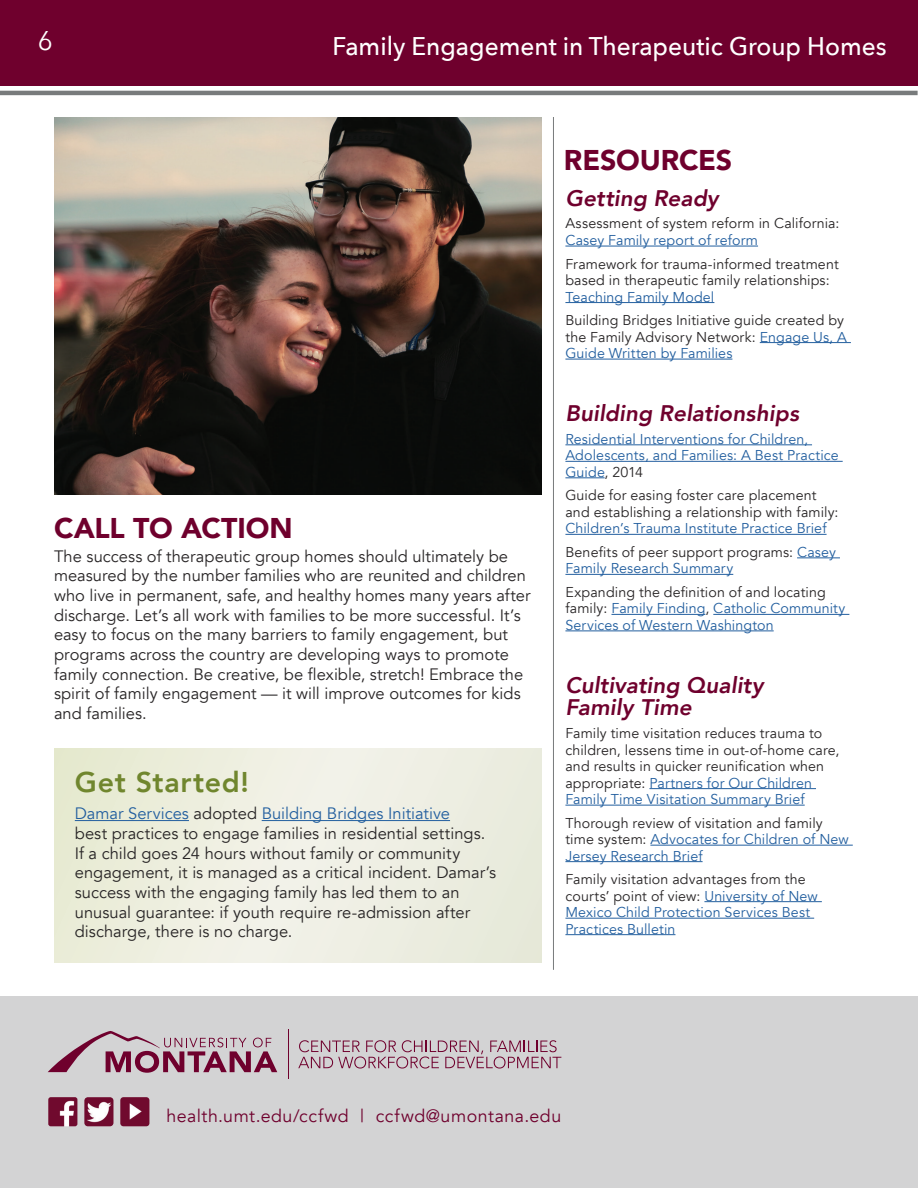
<style>
.page{position:relative;width:918px;height:1188px;background:#fff}
.page>*{position:absolute;margin:0;border:0;box-sizing:border-box;transform-origin:0 0}
.t1{font:900 28.5px "Avenir";letter-spacing:-.005em;color:#6f002d}
.t2{font:800 28.5px "Avenir";letter-spacing:.025em;color:#70862e}
.t3{font:27px "Avenir Next";color:#fff;scale:.96 1}
.t4{font:500 25.5px "Avenir Next";color:#fff;scale:.96 1}
.t5{font:italic 800 22.5px/22.5px "Avenir";letter-spacing:.005em;color:#6f002d}
.t6{font:17.85px "Avenir";letter-spacing:.03em;color:#6f002d}
.t7{font:16.5px/19.6px "Avenir";color:#282526}
.t8{font:14.25px/16.5px "Avenir";letter-spacing:.01em;color:#282526}
.t9{font:14.25px/16.5px "Avenir";letter-spacing:.01em;color:#235f9f}
.s1{color:#235f9f}
.s2{color:#282526}
</style>
<div class="page">
<div style="left:54px;top:749px;width:488px;height:213px;background:linear-gradient(to right,#edeedc,#edeee4)"></div>
<hr style="left:0;top:91px;width:918px;height:4px;background:#787b7c">
<hr style="left:553px;top:117px;width:1px;height:853px;background:#787b7c">
<div style="left:0;top:997px;width:918px;height:191px;background:#d3d3d4"></div>
<hr style="left:288px;top:1030px;width:1px;height:49px;background:#6f002d">
<hr style="left:75px;top:820px;width:114px;height:1px;background:#235f9f">
<hr style="left:262px;top:820px;width:188px;height:1px;background:#235f9f">
<hr style="left:565px;top:246px;width:193px;height:1px;background:#235f9f">
<hr style="left:565px;top:302px;width:149px;height:1px;background:#235f9f">
<hr style="left:760px;top:342px;width:91px;height:1px;background:#235f9f">
<hr style="left:565px;top:359px;width:167px;height:1px;background:#235f9f">
<hr style="left:565px;top:444px;width:247px;height:1px;background:#235f9f">
<hr style="left:565px;top:461px;width:278px;height:1px;background:#235f9f">
<hr style="left:565px;top:477px;width:40px;height:1px;background:#235f9f">
<hr style="left:565px;top:534px;width:262px;height:1px;background:#235f9f">
<hr style="left:797px;top:558px;width:43px;height:1px;background:#235f9f">
<hr style="left:565px;top:574px;width:168px;height:1px;background:#235f9f">
<hr style="left:611px;top:614px;width:94px;height:1px;background:#235f9f">
<hr style="left:713px;top:614px;width:136px;height:1px;background:#235f9f">
<hr style="left:565px;top:631px;width:209px;height:1px;background:#235f9f">
<hr style="left:649px;top:788px;width:167px;height:1px;background:#235f9f">
<hr style="left:565px;top:805px;width:240px;height:1px;background:#235f9f">
<hr style="left:650px;top:845px;width:203px;height:1px;background:#235f9f">
<hr style="left:565px;top:861px;width:138px;height:1px;background:#235f9f">
<hr style="left:704px;top:901px;width:118px;height:1px;background:#235f9f">
<hr style="left:565px;top:918px;width:249px;height:1px;background:#235f9f">
<hr style="left:565px;top:934px;width:110px;height:1px;background:#235f9f">
<div style="left:0;top:0;width:917px;height:86px;background:#6f002d"></div>
<img style="left:54px;top:117px;width:488px;height:378px">
<svg style="left:48px;top:1031px;width:229px;height:42px"></svg>
<svg style="left:298px;top:1040px;width:263px;height:29px"></svg>
<img style="left:48px;top:1097px;width:29px;height:29px">
<img style="left:120px;top:1097px;width:29px;height:29px">
<img style="left:84px;top:1097px;width:29px;height:29px">
<p class="t3" style="left:38px;top:18px;width:17px">6</p>
<p class="t4" style="left:333px;top:24px;width:579px">Family Engagement in Therapeutic Group Homes</p>
<h2 class="t1" style="left:54px;top:503px;width:240px">CALL TO ACTION</h2>
<p class="t7" style="left:54px;top:547px;width:478px">The success of therapeutic group homes should ultimately be measured by the number families who are reunited and children who live in permanent, safe, and healthy homes many years after discharge. Let’s all work with families to be more successful. It’s easy to focus on the many barriers to family engagement, but programs across the country are developing ways to promote</p>
<p class="t7" style="left:54px;top:664px;width:471px">family connection. Be creative, be flexible, stretch! Embrace the</p>
<p class="t7" style="left:54px;top:684px;width:468px">spirit of family engagement — it will improve outcomes for kids and families.</p>
<h2 class="t2" style="left:75px;top:760px;width:176px">Get Started!</h2>
<p class="t7" style="left:75px;top:804px;width:423px"><span class="s1">Damar Services</span> adopted <span class="s1">Building Bridges Initiative<br></span>best practices to engage families in residential settings.<br>If a child goes 24 hours without family or community engagement, it is managed as a critical incident. Damar’s success with the engaging family has led them to an unusual guarantee: if youth require re-admission after discharge, there is no charge.</p>
<h2 class="t1" style="left:564px;top:135px;width:170px">RESOURCES</h2>
<h3 class="t5" style="left:565px;top:187px;width:155px">Getting Ready</h3>
<p class="t8" style="left:565px;top:216px;width:275px">Assessment of system reform in California:</p>
<p class="t9" style="left:565px;top:232px;width:194px">Casey Family report of reform</p>
<p class="t8" style="left:565px;top:256px;width:275px">Framework for trauma-informed treatment based in therapeutic family relationships:</p>
<p class="t9" style="left:565px;top:289px;width:150px">Teaching Family Model</p>
<p class="t8" style="left:565px;top:312px;width:283px">Building Bridges Initiative guide created by the Family Advisory Network: <span class="s1">Engage Us, A<br>Guide Written by Families</span></p>
<h3 class="t5" style="left:565px;top:402px;width:235px">Building Relationships</h3>
<p class="t9" style="left:565px;top:431px;width:275px">Residential Interventions for Children,<br>Adolescents, and Families: A Best Practice<br>Guide<span class="s2">, 2014</span></p>
<p class="t8" style="left:565px;top:487px;width:275px">Guide for easing foster care placement and establishing a relationship with family:</p>
<p class="t9" style="left:565px;top:520px;width:263px">Children’s Trauma Institute Practice Brief</p>
<p class="t8" style="left:565px;top:544px;width:272px">Benefits of peer support programs: <span class="s1">Casey<br>Family Research Summary</span></p>
<p class="t8" style="left:565px;top:584px;width:262px">Expanding the definition of and locating</p>
<p class="t9" style="left:565px;top:600px;width:282px"><span class="s2">family:</span> Family Finding<span class="s2">,</span> Catholic Community<br>Services of Western Washington</p>
<h3 class="t5" style="left:565px;top:674px;width:200px">Cultivating Quality<br>Family Time</h3>
<p class="t8" style="left:565px;top:725px;width:276px">Family time visitation reduces trauma to children, lessens time in out-of-home care,</p>
<p class="t8" style="left:565px;top:758px;width:260px">and results in quicker reunification when</p>
<p class="t9" style="left:565px;top:775px;width:248px"><span class="s2">appropriate:</span> Partners for Our Children<br>Family Time Visitation Summary Brief</p>
<p class="t8" style="left:565px;top:815px;width:285px">Thorough review of visitation and family time system: <span class="s1">Advocates for Children of New<br>Jersey Research Brief</span></p>
<p class="t9" style="left:565px;top:871px;width:254px"><span class="s2">Family visitation advantages from the courts’ point of view:</span> University of New Mexico Child Protection Services Best Practices Bulletin</p>
<p class="t6" style="left:166px;top:1105px;width:396px">health.umt.edu/ccfwd | ccfwd@umontana.edu</p>
</div>
